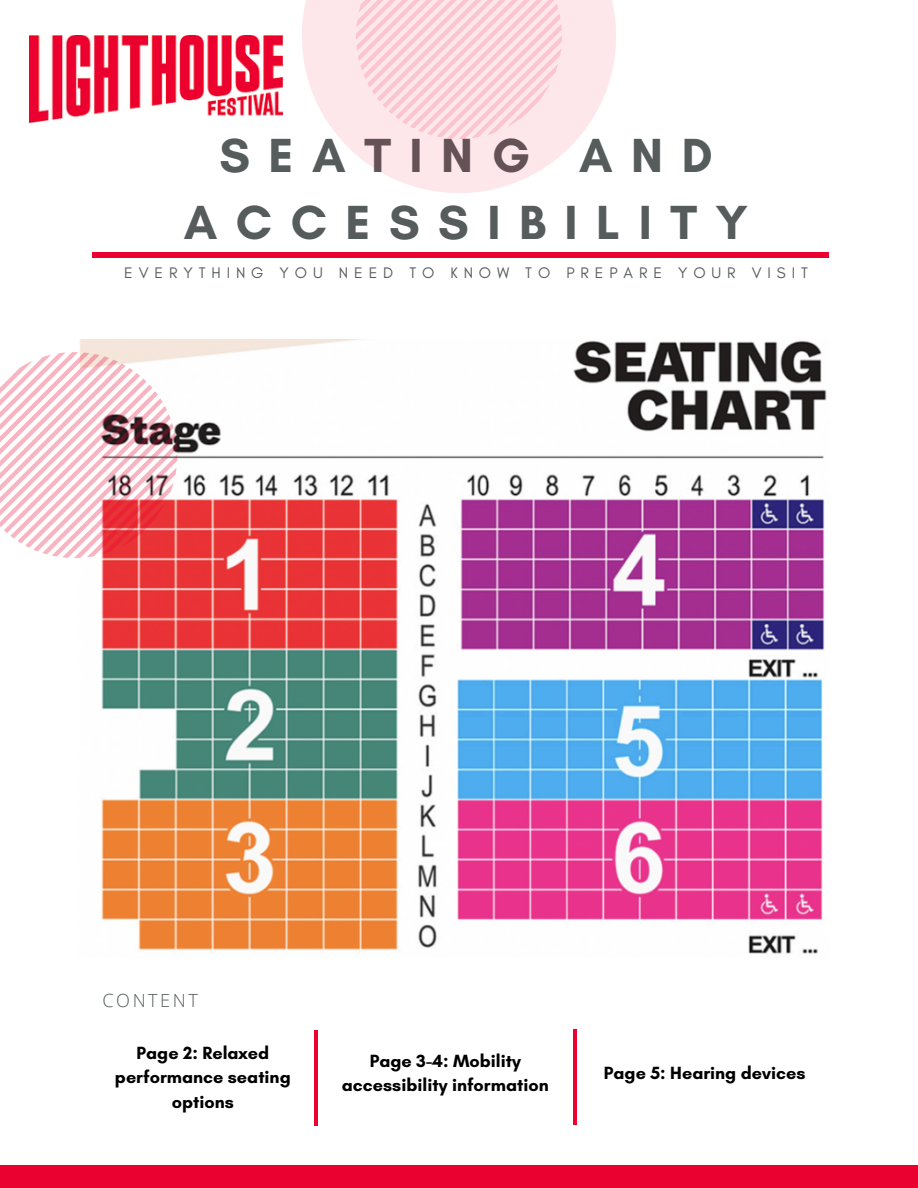
<style>
.page{position:relative;width:918px;height:1188px;background:#fff}
.page>*{position:absolute;margin:0;border:0;box-sizing:border-box;transform-origin:0 0}
.t1{font:700 48.75px/67.5px "Glacial Indifference";letter-spacing:.38em;color:#565b5b;text-align:center}
.t2{font:300 18.15px "Open Sans";letter-spacing:.14em;color:#565b5b}
.t3{font:700 18px/24.8px "Glacial Indifference";color:#000;text-align:center}
.t4{font:15.6px "Glacial Indifference";letter-spacing:.38em;color:#565b5b}
</style>
<div class="page">
<img style="left:80px;top:340px;width:747px;height:614px">
<svg style="left:302px;top:0;width:314px;height:193px;fill:#fde7eb"></svg>
<svg style="left:356px;top:0;width:206px;height:139px;background:#fbd8df"></svg>
<svg style="left:0;top:352px;width:177px;height:206px"></svg>
<div style="left:92px;top:252px;width:737px;height:6px;background:#eb012f"></div>
<div style="left:0;top:1165px;width:918px;height:23px;background:#eb012f"></div>
<hr style="left:314px;top:1030px;width:3px;height:95px;background:#eb012f">
<img style="left:29px;top:36px;width:253px;height:87px">
<hr style="left:573px;top:1029px;width:4px;height:95px;background:#eb012f">
<h1 class="t1" style="left:184px;top:121px;width:566px">SEATING AND<br>ACCESSIBILITY</h1>
<p class="t4" style="left:124px;top:263px;width:685px">EVERYTHING YOU NEED TO KNOW TO PREPARE YOUR VISIT</p>
<p class="t2" style="left:102px;top:987px;width:97px">CONTENT</p>
<p class="t3" style="left:115px;top:1040px;width:177px">Page 2: Relaxed performance seating options</p>
<p class="t3" style="left:342px;top:1048px;width:208px">Page 3-4: Mobility accessibility information</p>
<p class="t3" style="left:604px;top:1060px;width:203px">Page 5: Hearing devices</p>
</div>
